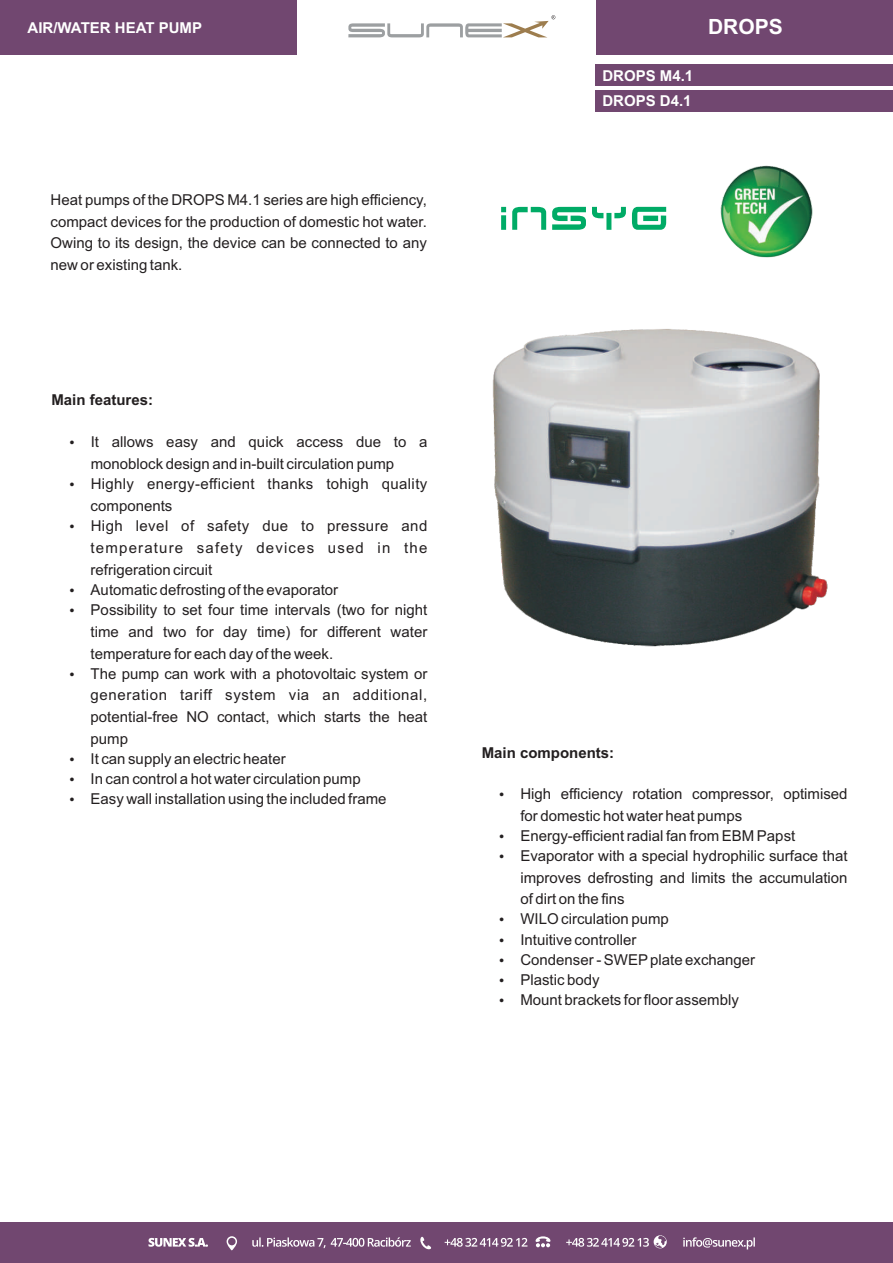
<style>
.page{position:relative;width:893px;height:1263px;background:#fff}
.page>*{position:absolute;margin:0;border:0;box-sizing:border-box;transform-origin:0 0}
.t1{font:700 21px "Arial";color:#fff}
.t2{font:15px/21.8px "Arial";color:#231f20;text-align:justify}
.t3{font:15px/21.8px "Arial";letter-spacing:.025em;color:#231f20}
.t4{font:700 15px/25.5px "Arial";color:#fff}
.t5{font:700 15px "Arial";color:#231f20}
</style>
<div class="page">
<div style="left:0;top:1223px;width:893px;height:40px;background:#714770"></div>
<svg style="left:148px;top:1238px;width:60px;height:9px"></svg>
<div style="left:0;top:0;width:893px;height:55px;background:#714770"></div>
<div style="left:297px;top:0;width:299px;height:55px;background:#fff"></div>
<svg style="left:348px;top:15px;width:207px;height:22px"></svg>
<svg style="left:227px;top:1236px;width:10px;height:14px"></svg>
<svg style="left:252px;top:1235px;width:503px;height:14px"></svg>
<img style="left:720px;top:165px;width:93px;height:93px">
<svg style="left:632px;top:207px;width:34px;height:23px"></svg>
<svg style="left:512px;top:207px;width:34px;height:23px"></svg>
<svg style="left:592px;top:207px;width:34px;height:23px"></svg>
<svg style="left:501px;top:207px;width:5px;height:23px"></svg>
<svg style="left:552px;top:207px;width:34px;height:23px"></svg>
<div style="left:596px;top:65px;width:297px;height:21px;background:#714770"></div>
<div style="left:596px;top:90px;width:297px;height:22px;background:#714770"></div>
<img style="left:492px;top:329px;width:336px;height:318px">
<p class="t4" style="left:28px;top:17px;width:176px">AIR/WATER HEAT PUMP</p>
<p class="t2" style="left:51px;top:190px;width:378px">Heat pumps of the DROPS M4.1 series are high efficiency, compact devices for the production of domestic hot water.<br>Owing to its design, the device can be connected to any new or existing tank.</p>
<p class="t5" style="left:51px;top:394px;width:103px">Main features:</p>
<p class="t4" style="left:602px;top:64px;width:92px">DROPS M4.1<br>DROPS D4.1</p>
<h1 class="t1" style="left:708px;top:18px;width:76px">DROPS</h1>
<p class="t2" style="left:91px;top:433px;width:338px;text-indent:-22px">•It allows easy and quick access due to a monoblock design and in-built circulation pump</p>
<p class="t3" style="left:91px;top:474px;width:338px;text-indent:-22px">•Highly energy-efficient thanks tohigh quality components</p>
<p class="t2" style="left:91px;top:516px;width:338px;text-indent:-22px">•High level of safety due to pressure and temperature safety devices used in the refrigeration circuit</p>
<p class="t2" style="left:69px;top:580px;width:271px">•Automatic defrosting of the evaporator</p>
<p class="t2" style="left:91px;top:600px;width:338px;text-indent:-22px">•Possibility to set four time intervals (two for night time and two for day time) for different water temperature for each day of the week.</p>
<p class="t2" style="left:91px;top:664px;width:338px;text-indent:-22px">•The pump can work with a photovoltaic system or generation tariff system via an additional, potential-free NO contact, which starts the heat pump</p>
<p class="t2" style="left:69px;top:749px;width:218px">•It can supply an electric heater</p>
<p class="t2" style="left:69px;top:769px;width:293px">•In can control a hot water circulation pump</p>
<p class="t2" style="left:69px;top:789px;width:319px">•Easy wall installation using the included frame</p>
<p class="t2" style="left:520px;top:784px;width:329px;text-indent:-22px">•High efficiency rotation compressor, optimised for domestic hot water heat pumps</p>
<p class="t2" style="left:499px;top:826px;width:298px">•Energy-efficient radial fan from EBM Papst</p>
<p class="t2" style="left:520px;top:846px;width:329px;text-indent:-22px">•Evaporator with a special hydrophilic surface that improves defrosting and limits the accumulation of dirt on the fins</p>
<p class="t2" style="left:499px;top:910px;width:172px">•WILO circulation pump</p>
<p class="t2" style="left:499px;top:930px;width:139px">•Intuitive controller</p>
<p class="t2" style="left:499px;top:950px;width:258px">•Condenser - SWEPplate exchanger</p>
<p class="t2" style="left:499px;top:970px;width:102px">•Plastic body</p>
<p class="t2" style="left:499px;top:990px;width:242px">•Mount brackets for floor assembly</p>
<p class="t5" style="left:482px;top:747px;width:134px">Main components:</p>
</div>
